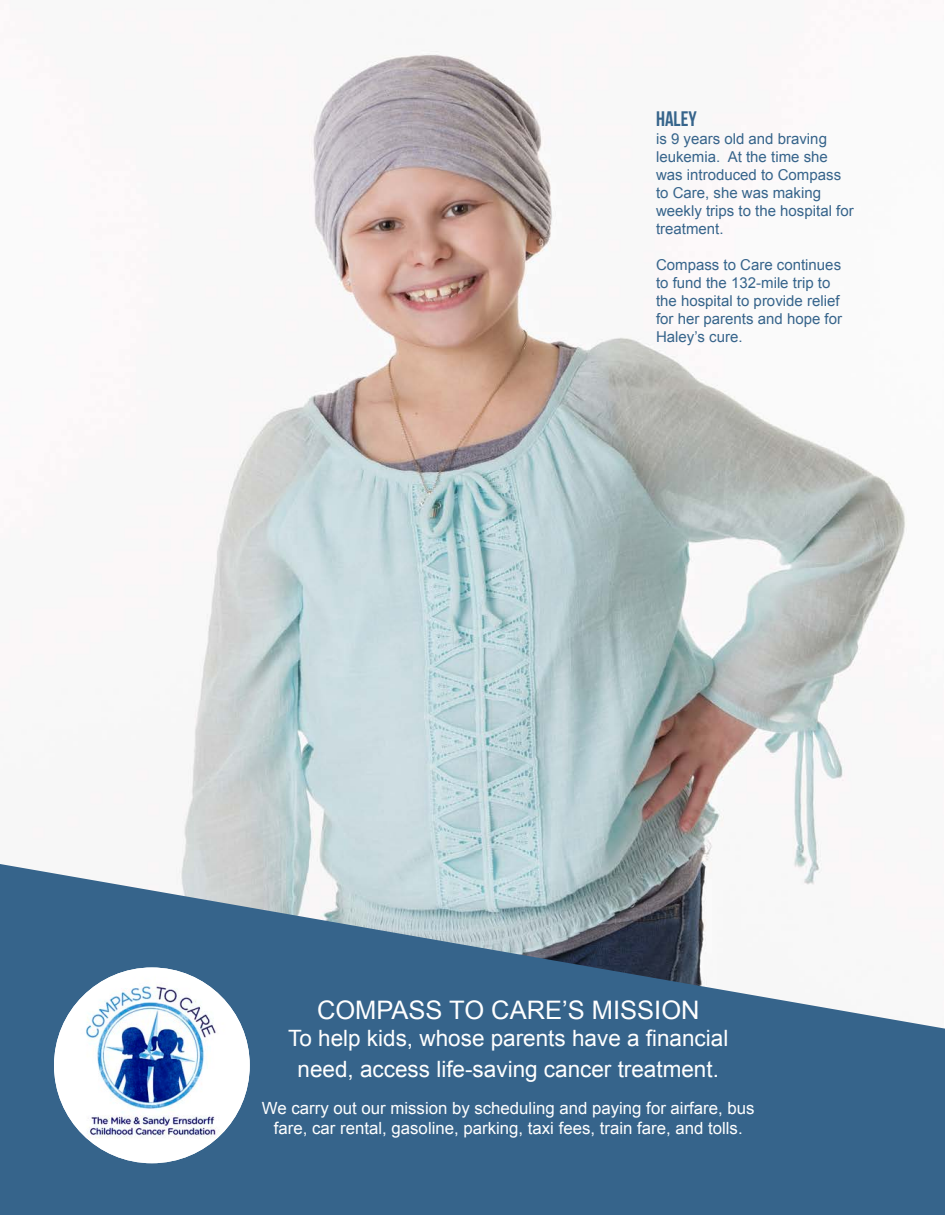
<style>
.page{position:relative;width:945px;height:1215px;background:#fff}
.page>*{position:absolute;margin:0;border:0;box-sizing:border-box;transform-origin:0 0}
.t1{font:25.5px "Arial";color:#fff}
.t2{font:22.5px "Arial";color:#fff}
.t3{font:700 21px "Bebas Neue";color:#36648b}
.t4{font:16.8px/20.1px "Arial";color:#fff;text-align:center}
.t5{font:15px/18px "Arial";color:#36648b}
</style>
<div class="page">
<img style="left:182px;top:50px;width:725px;height:814px">
<svg style="left:0;top:864px;width:945px;height:351px;background:#5a7f9c"></svg>
<img style="left:54px;top:968px;width:196px;height:195px;border-radius:98px">
<p class="t3" style="left:656px;top:107px;width:42px">Haley</p>
<p class="t5" style="left:656px;top:130px;width:199px">is 9 years old and braving leukemia. At the time she was introduced to Compass to Care, she was making weekly trips to the hospital for treatment.</p>
<p class="t5" style="left:656px;top:256px;width:187px">Compass to Care continues to fund the 132-mile trip to the hospital to provide relief for her parents and hope for<br>Haley’s cure.</p>
<p class="t1" style="left:317px;top:993px;width:384px">COMPASS TO CARE’S MISSION</p>
<p class="t2" style="left:288px;top:1023px;width:442px">To help kids, whose parents have a financial</p>
<p class="t2" style="left:298px;top:1054px;width:423px">need, access life-saving cancer treatment.</p>
<p class="t4" style="left:262px;top:1098px;width:494px">We carry out our mission by scheduling and paying for airfare, bus fare, car rental, gasoline, parking, taxi fees, train fare, and tolls.</p>
</div>
